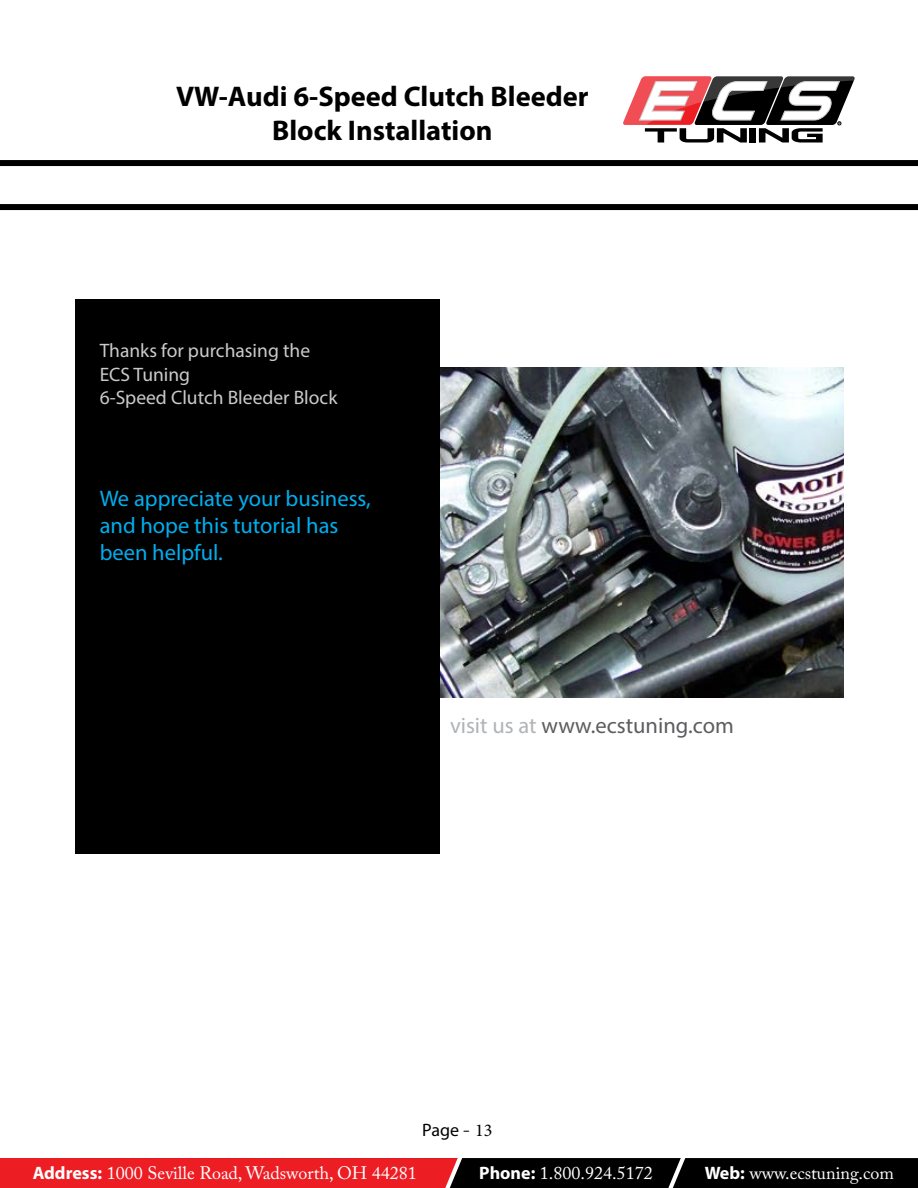
<style>
.page{position:relative;width:918px;height:1188px;background:#fff}
.page>*{position:absolute;margin:0;border:0;box-sizing:border-box;transform-origin:0 0}
.t1{font:700 28.5px/34.2px "Myriad Pro";color:#000;text-align:center}
.t2{font:22.5px/27px "Myriad Pro";color:#00aeef}
.t3{font:22.5px "Myriad Pro";color:#5d5d60}
.t4{font:19.5px/23.4px "Myriad Pro";color:#c9cacc}
.t5{font:18px "Adobe Caslon Pro";color:#fff}
.t6{font:18px "Myriad Pro";color:#000}
.t7{font:700 2.55px "Helvetica Neue";color:#000}
.s1{color:#b1b4b6}
.s2{font-family:"Adobe Caslon Pro"}
.s3{font-family:"Minion Pro"}
.s4{font-family:"Myriad Pro";font-weight:700}
</style>
<div class="page">
<svg style="left:0;top:1158px;width:918px;height:30px;background:#771114"></svg>
<div style="left:0;top:160px;width:918px;height:6px;background:#000"></div>
<div style="left:0;top:204px;width:918px;height:6px;background:#000"></div>
<svg style="left:623px;top:76px;width:232px;height:66px"></svg>
<img style="left:440px;top:367px;width:404px;height:331px">
<div style="left:75px;top:299px;width:365px;height:554px;background:#000"></div>
<h1 class="t1" style="left:176px;top:78px;width:414px">VW-Audi 6-Speed Clutch Bleeder<br>Block Installation</h1>
<p class="t4" style="left:100px;top:339px;width:239px">Thanks for purchasing the<br>ECS Tuning<br>6-Speed Clutch Bleeder Block</p>
<p class="t2" style="left:100px;top:485px;width:273px">We appreciate your business, and hope this tutorial has been helpful.</p>
<p class="t3" style="left:450px;top:712px;width:285px"><span class="s1">visit us at</span> www.ecstuning.com</p>
<p class="t7" style="left:838px;top:121px;width:3px">R</p>
<p class="t6" style="left:422px;top:1119px;width:72px">Page <span class="s2">-</span> <span class="s3">13</span></p>
<p class="t5" style="left:33px;top:1162px;width:386px"><span class="s4">Address:</span> 1000 Seville Road, Wadsworth, OH 44281</p>
<p class="t5" style="left:479px;top:1162px;width:175px"><span class="s4">Phone:</span> 1.800.924.5172</p>
<p class="t5" style="left:705px;top:1162px;width:191px"><span class="s4">Web:</span> www.ecstuning.com</p>
</div>
